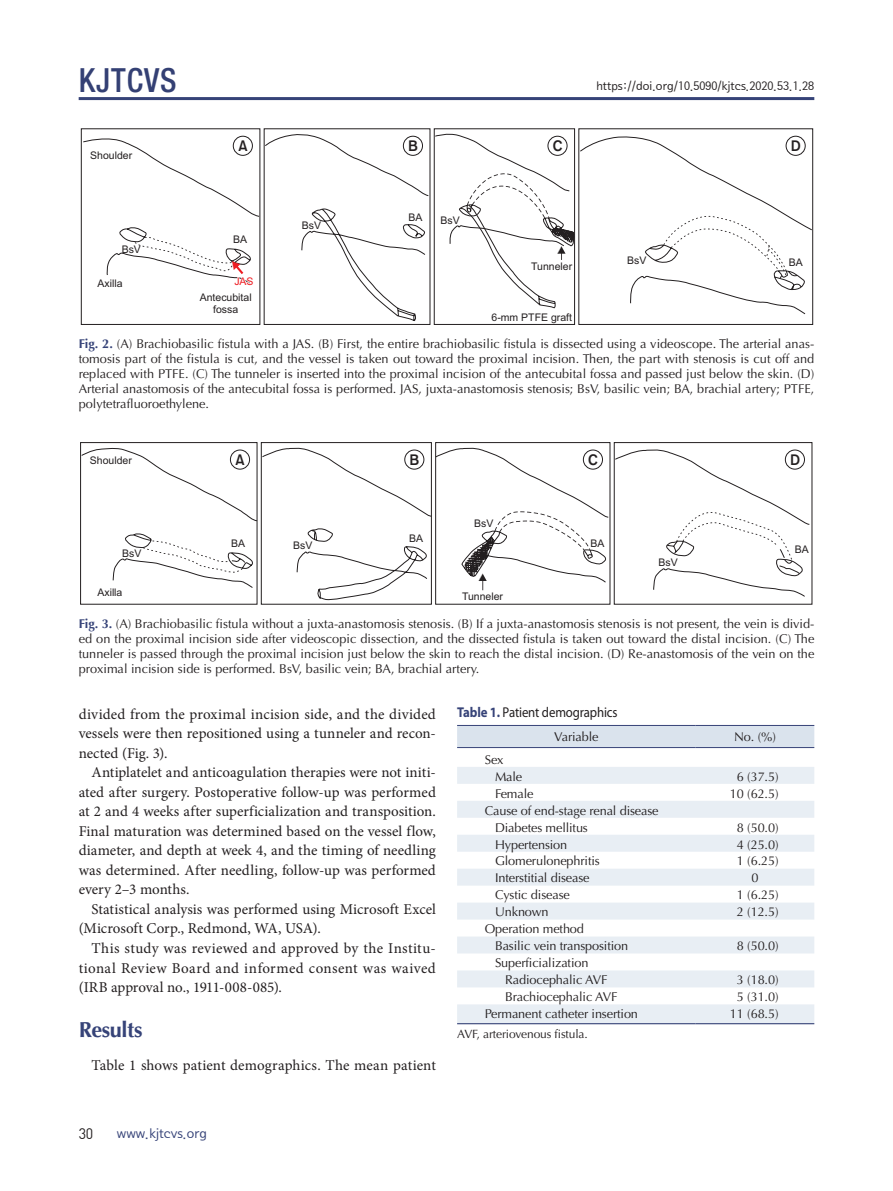
<style>
.page{position:relative;width:893px;height:1191px;background:#fff}
.page>*{position:absolute;margin:0;border:0;box-sizing:border-box;transform-origin:0 0}
.t1{font:500 condensed 33.3px "Helvetica Neue LT Std";letter-spacing:.03em;color:#344074;scale:.95 1}
.서론{font:700 21.75px "Optima LT Std";letter-spacing:-.02em;color:#364378}
.본문{font:15px/19.5px "Minion Pro";letter-spacing:.005em;color:#231f20;text-align:justify}
.t2{font:15px "Gothic 725 BT Bold A";color:#231f20}
.t3{font:15px "Dinreg";color:#231f20;scale:.95 1}
.표제목{font:14.25px "Myriad Pro";letter-spacing:-.01em;color:#231f20;scale:.9 1}
.t4{font:13.5px "Seoul Namsan M";color:#364378}
.그림설명{font:12.75px/15px "Optima LT Std";color:#231f20;text-align:justify}
.표본문{font:12.75px "Optima LT Std";letter-spacing:-.01em;color:#231f20}
.표항목{font:12.75px "Optima LT Std";letter-spacing:-.01em;color:#231f20}
.t5{font:12px "Seoul Namsan M";color:#231f20}
.표설명{font:12px "Optima LT Std";letter-spacing:-.01em;color:#231f20}
.t6{font:10.5px/11.7px "Arial";color:#231f20;text-align:center}
.t7{font:10.5px "Arial";color:#ee1d23}
.s1{font-weight:700;color:#364378}
</style>
<div class="page">
<hr style="left:79px;top:97px;width:735px;height:3px;background:#364378">
<div style="left:81px;top:128px;width:179px;height:197px;border:1px solid #231f20"></div>
<svg style="left:264px;top:128px;width:549px;height:197px"></svg>
<svg style="left:82px;top:132px;width:730px;height:190px"></svg>
<svg style="left:80px;top:442px;width:732px;height:163px"></svg>
<svg style="left:81px;top:447px;width:177px;height:142px"></svg>
<svg style="left:262px;top:447px;width:548px;height:153px"></svg>
<svg style="left:495px;top:511px;width:98px;height:48px"></svg>
<svg style="left:479px;top:574px;width:8px;height:16px"></svg>
<svg style="left:666px;top:512px;width:135px;height:63px"></svg>
<div style="left:230px;top:450px;width:20px;height:19px;background:#fff;border-radius:50%"></div>
<div style="left:230px;top:450px;width:20px;height:19px;border:1px solid #231f20;border-radius:50%"></div>
<div style="left:405px;top:450px;width:19px;height:19px;background:#fff;border-radius:50%"></div>
<div style="left:404px;top:450px;width:20px;height:19px;border:1px solid #231f20;border-radius:50%"></div>
<div style="left:583px;top:450px;width:19px;height:19px;background:#fff;border-radius:50%"></div>
<div style="left:583px;top:450px;width:20px;height:19px;border:1px solid #231f20;border-radius:50%"></div>
<div style="left:785px;top:450px;width:19px;height:19px;background:#fff;border-radius:50%"></div>
<div style="left:785px;top:450px;width:20px;height:19px;border:1px solid #231f20;border-radius:50%"></div>
<div style="left:457px;top:726px;width:357px;height:21px;background:#dae3ed"></div>
<svg style="left:457px;top:767px;width:357px;height:256px;fill:#e8eef4"></svg>
<hr style="left:457px;top:725px;width:239px;height:1px;background:#364378">
<hr style="left:696px;top:725px;width:118px;height:1px;background:#364378">
<hr style="left:457px;top:747px;width:239px;height:1px;background:#364378">
<hr style="left:696px;top:747px;width:118px;height:1px;background:#364378">
<hr style="left:457px;top:1023px;width:239px;height:1px;background:#364378">
<hr style="left:696px;top:1023px;width:118px;height:1px;background:#364378">
<h1 class="t1" style="left:79px;top:60px;width:105px">KJTCVS</h1>
<p class="t6" style="left:90px;top:150px;width:44px">Shoulder</p>
<p class="t6" style="left:122px;top:244px;width:21px">BsV</p>
<p class="t6" style="left:98px;top:278px;width:27px">Axilla</p>
<p class="t5" style="left:596px;top:79px;width:219px">https://doi.org/10.5090/kjtcs.2020.53.1.28</p>
<p class="t2" style="left:238px;top:137px;width:11px">A</p>
<p class="t2" style="left:408px;top:137px;width:11px">B</p>
<p class="t2" style="left:553px;top:137px;width:11px">C</p>
<p class="t2" style="left:791px;top:137px;width:12px">D</p>
<p class="t6" style="left:233px;top:234px;width:16px">BA</p>
<p class="t7" style="left:234px;top:277px;width:21px">JAS</p>
<p class="t6" style="left:200px;top:293px;width:53px">Antecubital fossa</p>
<p class="t6" style="left:302px;top:220px;width:21px">BsV</p>
<p class="t6" style="left:408px;top:212px;width:16px">BA</p>
<p class="t6" style="left:441px;top:215px;width:21px">BsV</p>
<p class="t6" style="left:531px;top:261px;width:43px">Tunneler</p>
<p class="t6" style="left:492px;top:312px;width:82px">6-mm PTFE graft</p>
<p class="t6" style="left:627px;top:256px;width:21px">BsV</p>
<p class="t6" style="left:789px;top:257px;width:16px">BA</p>
<p class="그림설명" style="left:79px;top:336px;width:737px"><span class="s1">Fig. 2.</span> (A) Brachiobasilic fistula with a JAS. (B) First, the entire brachiobasilic fistula is dissected using a videoscope. The arterial anas&shy;tomosis part of the fistula is cut, and the vessel is taken out toward the proximal incision. Then, the part with stenosis is cut off and replaced with PTFE. (C) The tunneler is inserted into the proximal incision of the antecubital fossa and passed just below the skin. (D)<br>Arterial anastomosis of the antecubital fossa is performed. JAS, juxta-anastomosis stenosis; BsV, basilic vein; BA, brachial artery; PTFE, polytetrafluoroethylene.</p>
<p class="t6" style="left:90px;top:455px;width:44px">Shoulder</p>
<p class="t2" style="left:235px;top:451px;width:11px">A</p>
<p class="t2" style="left:409px;top:451px;width:11px">B</p>
<p class="t2" style="left:588px;top:451px;width:11px">C</p>
<p class="t2" style="left:790px;top:451px;width:12px">D</p>
<p class="t6" style="left:474px;top:518px;width:21px">BsV</p>
<p class="t6" style="left:122px;top:548px;width:21px">BsV</p>
<p class="t6" style="left:231px;top:538px;width:16px">BA</p>
<p class="t6" style="left:293px;top:540px;width:21px">BsV</p>
<p class="t6" style="left:409px;top:533px;width:16px">BA</p>
<p class="t6" style="left:591px;top:538px;width:16px">BA</p>
<p class="t6" style="left:659px;top:558px;width:21px">BsV</p>
<p class="t6" style="left:795px;top:545px;width:16px">BA</p>
<p class="t6" style="left:97px;top:587px;width:27px">Axilla</p>
<p class="t6" style="left:462px;top:591px;width:43px">Tunneler</p>
<p class="그림설명" style="left:79px;top:616px;width:737px"><span class="s1">Fig. 3.</span> (A) Brachiobasilic fistula without a juxta-anastomosis stenosis. (B) If a juxta-anastomosis stenosis is not present, the vein is divid&shy;ed on the proximal incision side after videoscopic dissection, and the dissected fistula is taken out toward the distal incision. (C) The tunneler is passed through the proximal incision just below the skin to reach the distal incision. (D) Re-anastomosis of the vein on the proximal incision side is performed. BsV, basilic vein; BA, brachial artery.</p>
<p class="표제목" style="left:457px;top:703px;width:180px"><span class="s1">Table 1.</span> Patient demographics</p>
<p class="표항목" style="left:554px;top:729px;width:46px">Variable</p>
<p class="표항목" style="left:734px;top:729px;width:43px">No. (%)</p>
<p class="표본문" style="left:485px;top:752px;width:20px">Sex</p>
<p class="표본문" style="left:495px;top:769px;width:29px">Male</p>
<p class="표본문" style="left:737px;top:769px;width:43px">6 (37.5)</p>
<p class="표본문" style="left:495px;top:786px;width:40px">Female</p>
<p class="표본문" style="left:730px;top:786px;width:50px">10 (62.5)</p>
<p class="표본문" style="left:485px;top:803px;width:175px">Cause of end-stage renal disease</p>
<p class="표본문" style="left:495px;top:820px;width:94px">Diabetes mellitus</p>
<p class="표본문" style="left:737px;top:820px;width:43px">8 (50.0)</p>
<p class="표본문" style="left:495px;top:836px;width:74px">Hypertension</p>
<p class="표본문" style="left:737px;top:836px;width:43px">4 (25.0)</p>
<p class="표본문" style="left:495px;top:853px;width:106px">Glomerulonephritis</p>
<p class="표본문" style="left:737px;top:853px;width:43px">1 (6.25)</p>
<p class="표본문" style="left:495px;top:870px;width:96px">Interstitial disease</p>
<p class="표본문" style="left:751px;top:870px;width:9px">0</p>
<p class="표본문" style="left:495px;top:887px;width:76px">Cystic disease</p>
<p class="표본문" style="left:737px;top:887px;width:43px">1 (6.25)</p>
<p class="표본문" style="left:495px;top:904px;width:55px">Unknown</p>
<p class="표본문" style="left:737px;top:904px;width:43px">2 (12.5)</p>
<p class="표본문" style="left:485px;top:921px;width:101px">Operation method</p>
<p class="표본문" style="left:495px;top:938px;width:135px">Basilic vein transposition</p>
<p class="표본문" style="left:737px;top:938px;width:43px">8 (50.0)</p>
<p class="표본문" style="left:495px;top:955px;width:95px">Superficialization</p>
<p class="표본문" style="left:505px;top:972px;width:104px">Radiocephalic AVF</p>
<p class="표본문" style="left:737px;top:972px;width:43px">3 (18.0)</p>
<p class="표본문" style="left:505px;top:989px;width:114px">Brachiocephalic AVF</p>
<p class="표본문" style="left:737px;top:989px;width:43px">5 (31.0)</p>
<p class="표본문" style="left:485px;top:1006px;width:155px">Permanent catheter insertion</p>
<p class="표본문" style="left:730px;top:1006px;width:50px">11 (68.5)</p>
<p class="표설명" style="left:457px;top:1027px;width:132px">AVF, arteriovenous fistula.</p>
<p class="본문" style="left:79px;top:704px;width:359px">divided from the proximal incision side, and the divided vessels were then repositioned using a tunneler and recon&shy;nected (Fig. 3).</p>
<p class="본문" style="left:79px;top:763px;width:359px;text-indent:13px">Antiplatelet and anticoagulation therapies were not initi&shy;ated after surgery. Postoperative follow-up was performed at 2 and 4 weeks after superficialization and transposition.<br>Final maturation was determined based on the vessel flow, diameter, and depth at week 4, and the timing of needling was determined. After needling, follow-up was performed every 2–3 months.</p>
<p class="본문" style="left:79px;top:899px;width:359px;text-indent:13px">Statistical analysis was performed using Microsoft Excel (Microsoft Corp., Redmond, WA, USA).</p>
<p class="본문" style="left:79px;top:938px;width:359px;text-indent:13px">This study was reviewed and approved by the Institu&shy;tional Review Board and informed consent was waived (IRB approval no., 1911-008-085).</p>
<p class="서론" style="left:79px;top:1016px;width:65px">Results</p>
<p class="본문" style="left:91px;top:1055px;width:346px">Table 1 shows patient demographics. The mean patient</p>
<p class="t3" style="left:79px;top:1124px;width:17px">30</p>
<p class="t4" style="left:117px;top:1126px;width:91px">www.kjtcvs.org</p>
</div>
